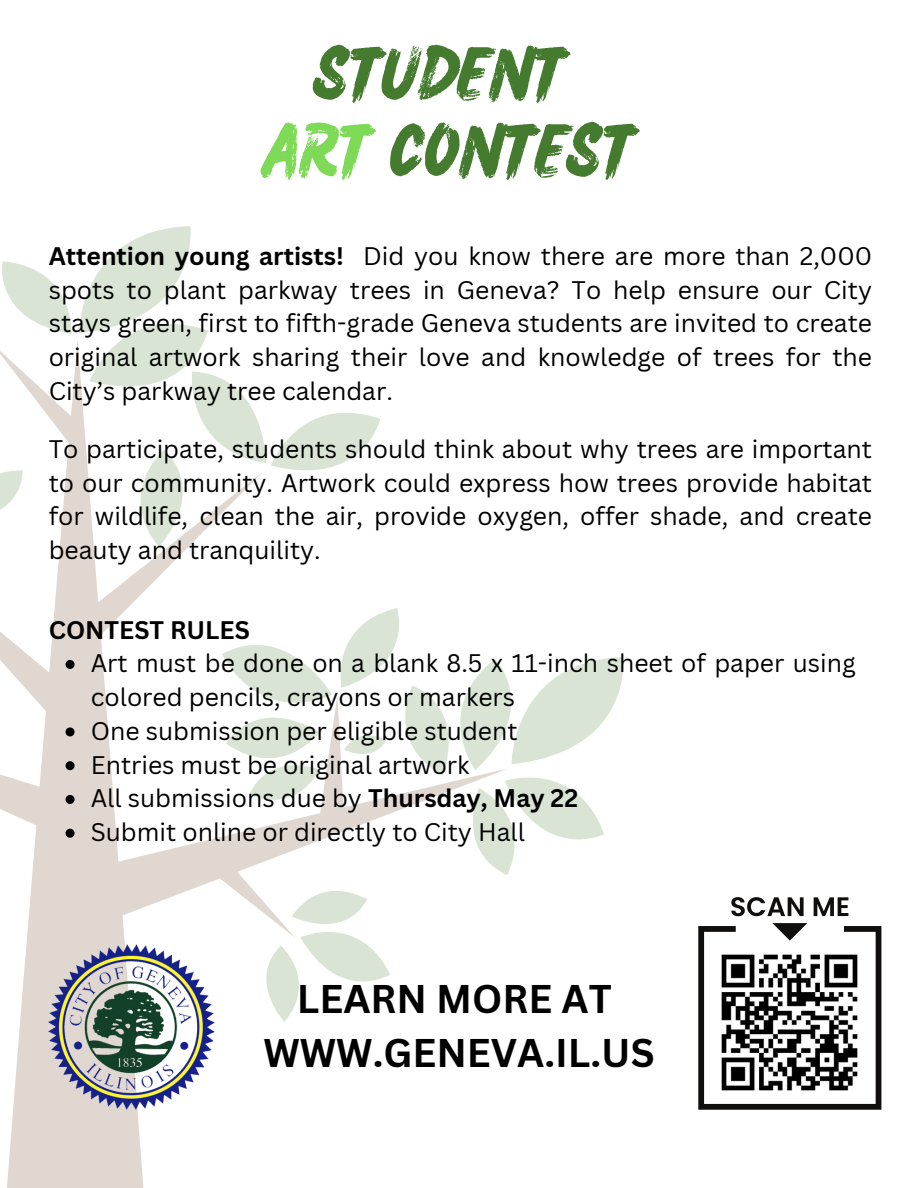
<style>
.page{position:relative;width:918px;height:1188px;background:#fff}
.page>*{position:absolute;margin:0;border:0;box-sizing:border-box;transform-origin:0 0}
.t1{font:55.05px/77.1px "Salted Bay";color:#457b2f;text-align:center}
.t2{font:700 39px/54px "Canva Sans";color:#000;text-align:center}
.t3{font:24.75px/33.8px "Canva Sans";color:#000;text-align:justify}
.t4{font:700 24.75px "Canva Sans";color:#000}
.s1{color:#7ed957}
.s2{font-weight:700}
</style>
<div class="page">
<svg style="left:0;top:547px;width:222px;height:641px"></svg>
<svg style="left:0;top:226px;width:380px;height:321px"></svg>
<svg style="left:222px;top:608px;width:401px;height:414px"></svg>
<img style="left:49px;top:944px;width:165px;height:166px">
<svg style="left:731px;top:897px;width:73px;height:19px"></svg>
<svg style="left:814px;top:897px;width:34px;height:19px"></svg>
<svg style="left:698px;top:923px;width:183px;height:187px"></svg>
<img style="left:718px;top:950px;width:144px;height:144px">
<svg style="left:66px;top:660px;width:9px;height:9px"></svg>
<svg style="left:66px;top:727px;width:9px;height:9px"></svg>
<svg style="left:66px;top:761px;width:9px;height:9px"></svg>
<svg style="left:66px;top:795px;width:9px;height:9px"></svg>
<svg style="left:66px;top:829px;width:9px;height:9px"></svg>
<h1 class="t1" style="left:264px;top:38px;width:372px">STUDENT<br><span class="s1">ART</span> CONTEST</h1>
<p class="t3" style="left:49px;top:238px;width:825px"><span class="s2">Attention young artists!</span> Did you know there are more than 2,000 spots to plant parkway trees in Geneva? To help ensure our City stays green, first to fifth-grade Geneva students are invited to create original artwork sharing their love and knowledge of trees for the City’s parkway tree calendar.</p>
<p class="t3" style="left:49px;top:431px;width:825px">To participate, students should think about why trees are important to our community. Artwork could express how trees provide habitat for wildlife, clean the air, provide oxygen, offer shade, and create beauty and tranquility.</p>
<p class="t4" style="left:49px;top:612px;width:203px">CONTEST RULES</p>
<p class="t3" style="left:91px;top:646px;width:767px">Art must be done on a blank 8.5 x 11-inch sheet of paper using colored pencils, crayons or markers</p>
<h3 class="t3" style="left:91px;top:713px;width:428px">One submission per eligible student</h3>
<p class="t3" style="left:91px;top:747px;width:380px">Entries must be original artwork</p>
<p class="t3" style="left:91px;top:781px;width:489px">All submissions due by <span class="s2">Thursday, May 22</span></p>
<p class="t3" style="left:91px;top:815px;width:436px">Submit online or directly to City Hall</p>
<p class="t2" style="left:263px;top:971px;width:393px">LEARN MORE AT<br>WWW.GENEVA.IL.US</p>
</div>
